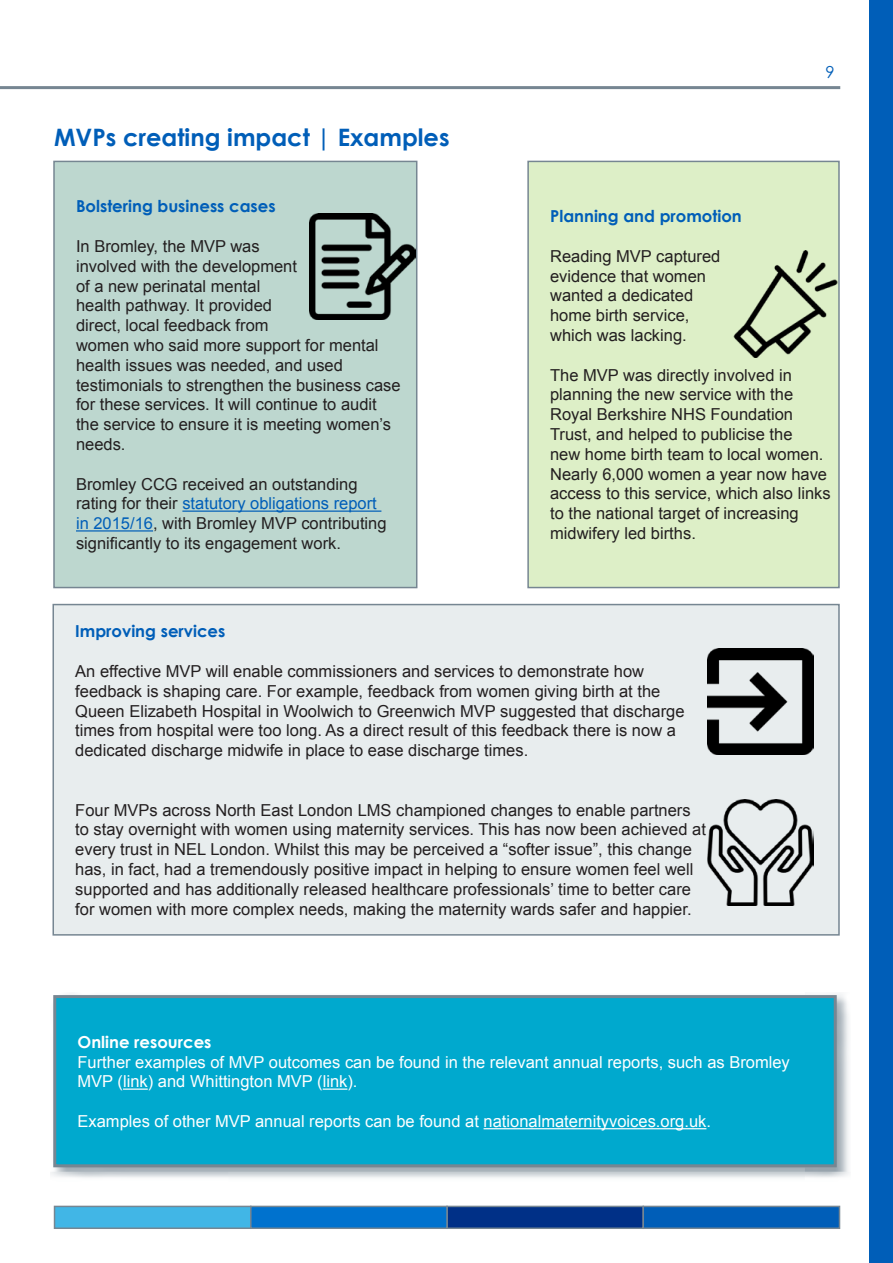
<style>
.page{position:relative;width:893px;height:1263px;background:#fff}
.page>*{position:absolute;margin:0;border:0;box-sizing:border-box;transform-origin:0 0}
.Heading_1{font:700 24px "Century Gothic";color:#005eb8}
.Body_copy{font:16.5px/19.8px "Arial";color:#231f20}
.Heading_3{font:16.5px/19.8px "Arial";color:#fff}
.Heading_2_copy{font:700 16.5px "Century Gothic";color:#005eb8}
.Heading_3-2{font:700 16.5px "Century Gothic";color:#fff}
.t1{font:16.5px "Century Gothic";color:#005eb8}
.s1{color:#005eb8}
</style>
<div class="page">
<div style="left:869px;top:0;width:24px;height:1263px;background:#005eb8"></div>
<hr style="left:0;top:86px;width:840px;height:3px;background:#768692">
<div style="left:54px;top:1206px;width:198px;height:23px;background:#41b6e6;border:2px solid #768692"></div>
<div style="left:446px;top:1206px;width:198px;height:23px;background:#003087;border:2px solid #768692"></div>
<div style="left:250px;top:1206px;width:198px;height:23px;background:#0072ce;border:2px solid #768692"></div>
<div style="left:642px;top:1206px;width:198px;height:23px;background:#005eb8;border:2px solid #768692"></div>
<div style="left:54px;top:161px;width:363px;height:426px;background:#bdd7cf"></div>
<hr style="left:182px;top:510px;width:199px;height:2px;background:#005eb8">
<hr style="left:76px;top:530px;width:77px;height:1px;background:#005eb8">
<div style="left:53px;top:161px;width:364px;height:427px;border:2px solid #768692"></div>
<div style="left:528px;top:161px;width:311px;height:426px;background:#ddefc7"></div>
<div style="left:527px;top:161px;width:313px;height:427px;border:2px solid #768692"></div>
<div style="left:53px;top:604px;width:786px;height:331px;background:#e8edee"></div>
<div style="left:52px;top:604px;width:788px;height:332px;border:2px solid #768692"></div>
<div style="left:51px;top:992px;width:800px;height:189px;background:#768692;opacity:.75"></div>
<div style="left:55px;top:996px;width:780px;height:170px;background:#00a9ce"></div>
<hr style="left:123px;top:1088px;width:25px;height:2px;background:#fff">
<hr style="left:323px;top:1088px;width:24px;height:2px;background:#fff">
<hr style="left:484px;top:1128px;width:222px;height:1px;background:#fff">
<div style="left:53px;top:995px;width:784px;height:172px;border:3px solid #768692"></div>
<img style="left:309px;top:213px;width:107px;height:107px">
<img style="left:707px;top:799px;width:107px;height:106px">
<img style="left:707px;top:648px;width:107px;height:107px">
<img style="left:733px;top:251px;width:106px;height:106px">
<p class="Heading_1" style="left:54px;top:119px;width:397px">MVPs creating impact | Examples</p>
<p class="Heading_2_copy" style="left:76px;top:194px;width:201px">Bolstering business cases</p>
<p class="Body_copy" style="left:76px;top:236px;width:326px">In Bromley, the MVP was<br>involved with the development<br>of a new perinatal mental<br>health pathway. It provided<br>direct, local feedback from<br>women who said more support for mental health issues was needed, and used testimonials to strengthen the business case for these services. It will continue to audit the service to ensure it is meeting women’s needs.</p>
<p class="Body_copy" style="left:76px;top:474px;width:312px">Bromley CCG received an outstanding rating for their <span class="s1">statutory obligations report in 2015/16</span>, with Bromley MVP contributing significantly to its engagement work.</p>
<p class="t1" style="left:826px;top:60px;width:11px">9</p>
<p class="Heading_2_copy" style="left:550px;top:204px;width:193px">Planning and promotion</p>
<p class="Body_copy" style="left:550px;top:246px;width:172px">Reading MVP captured evidence that women wanted a dedicated home birth service, which was lacking.</p>
<p class="Body_copy" style="left:550px;top:365px;width:282px">The MVP was directly involved in planning the new service with the Royal Berkshire NHS Foundation Trust, and helped to publicise the<br>new home birth team to local women.<br>Nearly 6,000 women a year now have access to this service, which also links to the national target of increasing midwifery led births.</p>
<p class="Heading_2_copy" style="left:75px;top:619px;width:152px">Improving services</p>
<p class="Body_copy" style="left:75px;top:661px;width:611px">An effective MVP will enable commissioners and services to demonstrate how feedback is shaping care. For example, feedback from women giving birth at the Queen Elizabeth Hospital in Woolwich to Greenwich MVP suggested that discharge times from hospital were too long. As a direct result of this feedback there is now a dedicated discharge midwife in place to ease discharge times.</p>
<p class="Body_copy" style="left:75px;top:800px;width:632px">Four MVPs across North East London LMS championed changes to enable partners to stay overnight with women using maternity services. This has now been achieved at every trust in NEL London. Whilst this may be perceived a “softer issue”, this change has, in fact, had a tremendously positive impact in helping to ensure women feel well supported and has additionally released healthcare professionals’ time to better care for women with more complex needs, making the maternity wards safer and happier.</p>
<p class="Heading_3-2" style="left:78px;top:1029px;width:135px">Online resources</p>
<p class="Heading_3" style="left:78px;top:1052px;width:714px">Further examples of MVP outcomes can be found in the relevant annual reports, such as Bromley<br>MVP (link) and Whittington MVP (link).</p>
<p class="Heading_3" style="left:78px;top:1111px;width:635px">Examples of other MVP annual reports can be found at nationalmaternityvoices.org.uk.</p>
</div>
